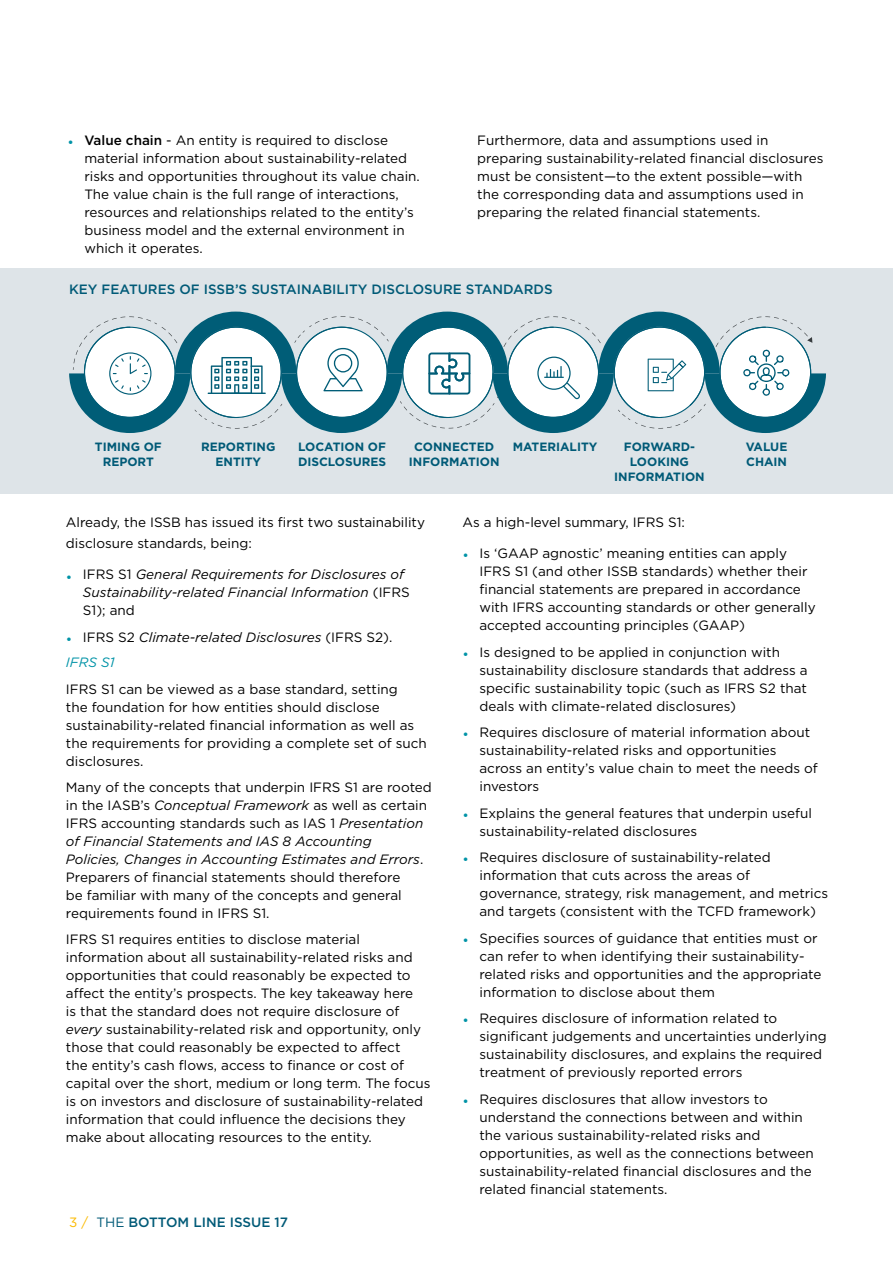
<style>
.page{position:relative;width:893px;height:1263px;background:#fff}
.page>*{position:absolute;margin:0;border:0;box-sizing:border-box;transform-origin:0 0}
.t1{font:13.5px/18px "Gotham";color:#000}
.t2{font:italic 13.5px/18px "Gotham";color:#000}
.t3{font:500 13.5px "Gotham";color:#005a77}
.t4{font:700 12px/15px "Gotham";color:#005a77;text-align:center}
.s1{color:#0093a7}
.s2{font-weight:500}
.s3{font-style:normal;color:#0093a7}
.s4{font-style:normal}
.s5{font-style:italic}
.s6{font-weight:400;color:#fbba00}
.s7{font-weight:400}
</style>
<div class="page">
<div style="left:0;top:269px;width:893px;height:225px;background:#dee4e8"></div>
<svg style="left:69px;top:312px;width:757px;height:121px"></svg>
<p class="t1" style="left:84px;top:131px;width:337px;text-indent:-17px"><span class="s1">•</span> <span class="s2">Value chain</span> - An entity is required to disclose material information about sustainability-related risks and opportunities throughout its value chain.<br>The value chain is the full range of interactions, resources and relationships related to the entity’s business model and the external environment in which it operates.</p>
<p class="t1" style="left:477px;top:131px;width:348px">Furthermore, data and assumptions used in preparing sustainability-related financial disclosures must be consistent—to the extent possible—with the corresponding data and assumptions used in preparing the related financial statements.</p>
<p class="t3" style="left:69px;top:280px;width:485px">KEY FEATURES OF ISSB’S SUSTAINABILITY DISCLOSURE STANDARDS</p>
<p class="t4" style="left:95px;top:440px;width:68px">TIMING OF<br>REPORT</p>
<p class="t4" style="left:201px;top:440px;width:76px">REPORTING<br>ENTITY</p>
<p class="t4" style="left:298px;top:440px;width:90px;text-align:left">LOCATION OF<br>DISCLOSURES</p>
<p class="t4" style="left:409px;top:440px;width:92px">CONNECTED<br>INFORMATION</p>
<p class="t4" style="left:513px;top:440px;width:86px">MATERIALITY</p>
<p class="t4" style="left:614px;top:440px;width:92px">FORWARD-<br>LOOKING<br>INFORMATION</p>
<p class="t4" style="left:746px;top:440px;width:43px;text-align:left">VALUE<br>CHAIN</p>
<p class="t1" style="left:66px;top:512px;width:361px;line-height:21px">Already, the ISSB has issued its first two sustainability disclosure standards, being:</p>
<p class="t2" style="left:83px;top:565px;width:328px;text-indent:-17px"><span class="s3">•</span> <span class="s4">IFRS S1</span> General Requirements for Disclosures of<br>Sustainability-related Financial Information <span class="s4">(IFRS<br>S1); and</span></p>
<p class="t2" style="left:66px;top:624px;width:328px;line-height:25.2px"><span class="s3">•</span> <span class="s4">IFRS S2</span> Climate-related Disclosures <span class="s4">(IFRS S2).<br></span><span class="s1">IFRS S1</span></p>
<p class="t1" style="left:66px;top:679px;width:362px">IFRS S1 can be viewed as a base standard, setting<br>the foundation for how entities should disclose sustainability-related financial information as well as the requirements for providing a complete set of such disclosures.</p>
<p class="t1" style="left:66px;top:778px;width:368px">Many of the concepts that underpin IFRS S1 are rooted in the IASB’s <span class="s5">Conceptual Framework</span> as well as certain IFRS accounting standards such as IAS 1 <span class="s5">Presentation of Financial Statements and IAS 8 Accounting<br>Policies, Changes in Accounting Estimates and Errors</span>.<br>Preparers of financial statements should therefore<br>be familiar with many of the concepts and general requirements found in IFRS S1.</p>
<p class="t1" style="left:66px;top:930px;width:366px">IFRS S1 requires entities to disclose material information about all sustainability-related risks and opportunities that could reasonably be expected to affect the entity’s prospects. The key takeaway here<br>is that the standard does not require disclosure of <span class="s5">every</span> sustainability-related risk and opportunity, only those that could reasonably be expected to affect<br>the entity’s cash flows, access to finance or cost of capital over the short, medium or long term. The focus is on investors and disclosure of sustainability-related information that could influence the decisions they make about allocating resources to the entity.</p>
<p class="t3" style="left:69px;top:1213px;width:221px"><span class="s6">3 /</span> <span class="s7">THE</span> BOTTOM LINE ISSUE 17</p>
<p class="t1" style="left:462px;top:513px;width:224px">As a high-level summary, IFRS S1:</p>
<p class="t1" style="left:479px;top:544px;width:338px;text-indent:-17px"><span class="s1">•</span> Is ‘GAAP agnostic’ meaning entities can apply IFRS S1 (and other ISSB standards) whether their financial statements are prepared in accordance with IFRS accounting standards or other generally accepted accounting principles (GAAP)</p>
<p class="t1" style="left:479px;top:642px;width:330px;text-indent:-17px"><span class="s1">•</span> Is designed to be applied in conjunction with sustainability disclosure standards that address a specific sustainability topic (such as IFRS S2 that deals with climate-related disclosures)</p>
<p class="t1" style="left:479px;top:723px;width:340px;text-indent:-17px"><span class="s1">•</span> Requires disclosure of material information about sustainability-related risks and opportunities across an entity’s value chain to meet the needs of investors</p>
<p class="t1" style="left:479px;top:803px;width:334px;text-indent:-17px"><span class="s1">•</span> Explains the general features that underpin useful sustainability-related disclosures</p>
<p class="t1" style="left:479px;top:848px;width:350px;text-indent:-17px"><span class="s1">•</span> Requires disclosure of sustainability-related information that cuts across the areas of governance, strategy, risk management, and metrics and targets (consistent with the TCFD framework)</p>
<p class="t1" style="left:479px;top:928px;width:343px;text-indent:-17px"><span class="s1">•</span> Specifies sources of guidance that entities must or can refer to when identifying their sustainability&shy;related risks and opportunities and the appropriate information to disclose about them</p>
<p class="t1" style="left:479px;top:1009px;width:349px;text-indent:-17px"><span class="s1">•</span> Requires disclosure of information related to significant judgements and uncertainties underlying sustainability disclosures, and explains the required treatment of previously reported errors</p>
<p class="t1" style="left:479px;top:1089px;width:336px;text-indent:-17px"><span class="s1">•</span> Requires disclosures that allow investors to understand the connections between and within the various sustainability-related risks and opportunities, as well as the connections between sustainability-related financial disclosures and the related financial statements.</p>
</div>
